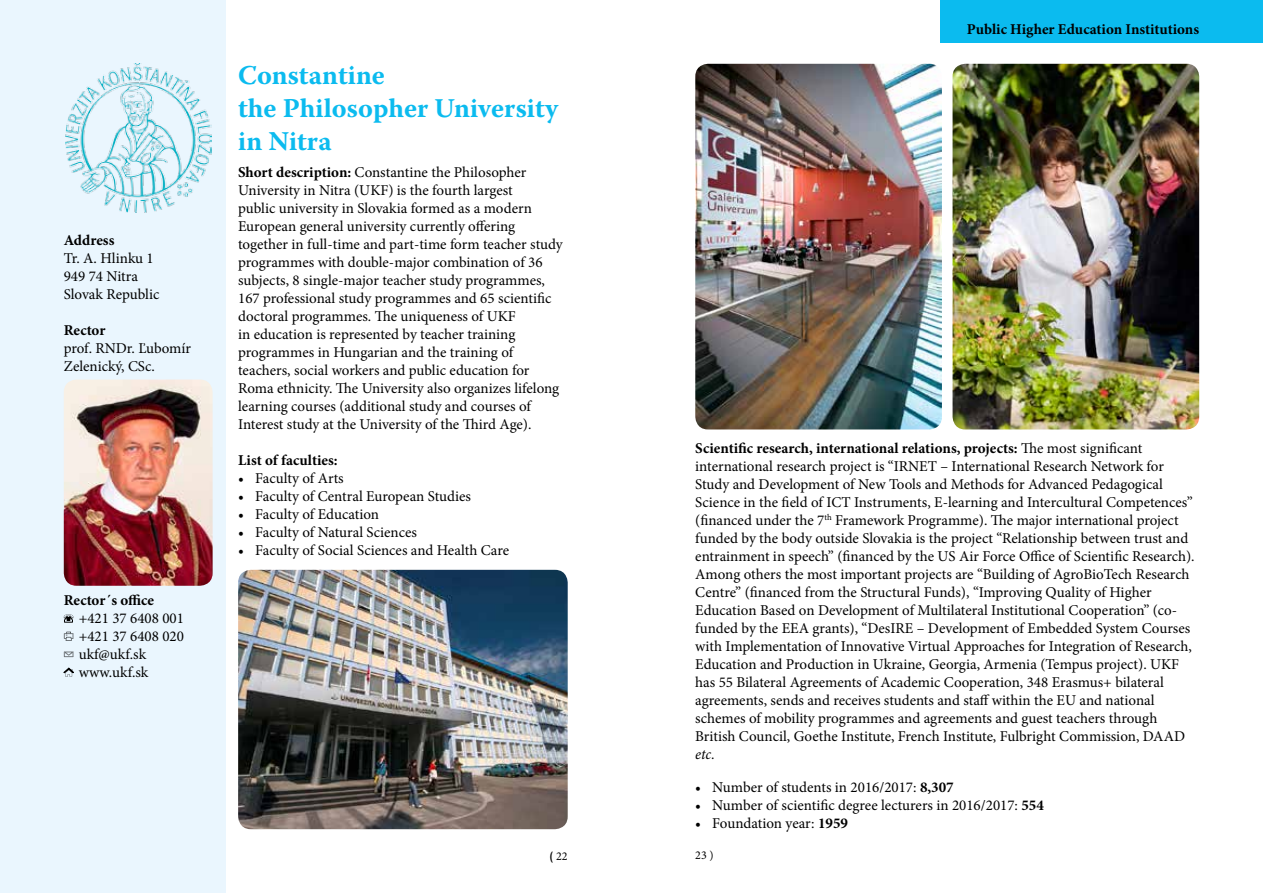
<style>
.page{position:relative;width:1263px;height:893px;background:#fff}
.page>*{position:absolute;margin:0;border:0;box-sizing:border-box;transform-origin:0 0}
.t1{font:700 27px/33px "Warnock Pro";color:#0bbbef}
.t2{font:15px/18px "Minion Pro";color:#000}
.t3{font:700 15px "Minion Pro";color:#000}
.t4{font:italic 15px "Minion Pro";color:#000}
.t5{font:12px "Minion Pro";color:#000}
.s1{font-weight:700}
.s2{font-family:"URW Grotesk TCE"}
</style>
<div class="page">
<div style="left:0;top:0;width:225px;height:893px;background:#eaf6fe"></div>
<div style="left:940px;top:0;width:323px;height:43px;background:#0bbbef"></div>
<img style="left:65px;top:64px;width:146px;height:149px">
<img style="left:64px;top:379px;width:149px;height:207px">
<img style="left:238px;top:570px;width:330px;height:259px">
<img style="left:952px;top:64px;width:247px;height:365px">
<img style="left:695px;top:64px;width:247px;height:365px">
<svg style="left:64px;top:614px;width:9px;height:8px"></svg>
<svg style="left:64px;top:632px;width:9px;height:9px"></svg>
<svg style="left:64px;top:651px;width:10px;height:6px"></svg>
<svg style="left:64px;top:668px;width:10px;height:9px"></svg>
<p class="t3" style="left:64px;top:229px;width:52px">Address</p>
<p class="t2" style="left:64px;top:249px;width:97px">Tr. A. Hlinku 1<br>949 74 Nitra<br>Slovak Republic</p>
<p class="t3" style="left:64px;top:319px;width:43px">Rector</p>
<p class="t2" style="left:64px;top:339px;width:129px">prof. RNDr. Ľubomír<br>Zelenický, CSc.</p>
<p class="t3" style="left:64px;top:589px;width:92px">Rector´s office</p>
<p class="t2" style="left:79px;top:609px;width:107px">+421 37 6408 001 +421 37 6408 020 ukf@ukf.sk www.ukf.sk</p>
<h1 class="t1" style="left:238px;top:58px;width:321px">Constantine<br>the Philosopher University in Nitra</h1>
<p class="t2" style="left:238px;top:163px;width:326px"><span class="s1">Short description:</span> Constantine the Philosopher University in Nitra (UKF) is the fourth largest<br>public university in Slovakia formed as a modern European general university currently offering together in full-time and part-time form teacher study programmes with double-major combination of 36 subjects, 8 single-major teacher study programmes, 167 professional study programmes and 65 scientific doctoral programmes. The uniqueness of UKF<br>in education is represented by teacher training programmes in Hungarian and the training of teachers, social workers and public education for Roma ethnicity. The University also organizes lifelong learning courses (additional study and courses of Interest study at the University of the Third Age).</p>
<p class="t3" style="left:238px;top:449px;width:101px">List of faculties:</p>
<p class="t2" style="left:238px;top:469px;width:107px">• Faculty of Arts</p>
<p class="t2" style="left:238px;top:487px;width:234px">• Faculty of Central European Studies</p>
<p class="t2" style="left:238px;top:505px;width:142px">• Faculty of Education</p>
<p class="t2" style="left:238px;top:523px;width:180px">• Faculty of Natural Sciences</p>
<p class="t2" style="left:238px;top:541px;width:272px">• Faculty of Social Sciences and Health Care</p>
<p class="t3" style="left:967px;top:19px;width:234px">Public Higher Education Institutions</p>
<p class="t2" style="left:695px;top:439px;width:501px"><span class="s1">Scientific research, international relations, projects:</span> The most significant international research project is “IRNET – International Research Network for Study and Development of New Tools and Methods for Advanced Pedagogical Science in the field of ICT Instruments, E-learning and Intercultural Competences” (financed under the 7<sup>th</sup> Framework Programme). The major international project funded by the body outside Slovakia is the project “Relationship between trust and entrainment in speech” (financed by the US Air Force Office of Scientific Research).<br>Among others the most important projects are “Building of AgroBioTech Research Centre” (financed from the Structural Funds), “Improving Quality of Higher Education Based on Development of Multilateral Institutional Cooperation” (co&shy;funded by the EEA grants), “DesIRE – Development of Embedded System Courses with Implementation of Innovative Virtual Approaches for Integration of Research, Education and Production in Ukraine, Georgia, Armenia (Tempus project). UKF has 55 Bilateral Agreements of Academic Cooperation, 348 Erasmus+ bilateral agreements, sends and receives students and staff within the EU and national schemes of mobility programmes and agreements and guest teachers through British Council, Goethe Institute, French Institute, Fulbright Commission, DAAD</p>
<p class="t4" style="left:695px;top:744px;width:21px">etc.</p>
<p class="t2" style="left:695px;top:778px;width:260px">• Number of students in 2016/2017: <span class="s1">8,307</span></p>
<p class="t2" style="left:695px;top:796px;width:350px">• Number of scientific degree lecturers in 2016/2017: <span class="s1">554</span></p>
<p class="t2" style="left:695px;top:814px;width:154px">• Foundation year: <span class="s1">1959</span></p>
<p class="t5" style="left:550px;top:848px;width:20px"><span class="s2">(</span> 22</p>
<p class="t5" style="left:695px;top:847px;width:20px">23 )</p>
</div>
